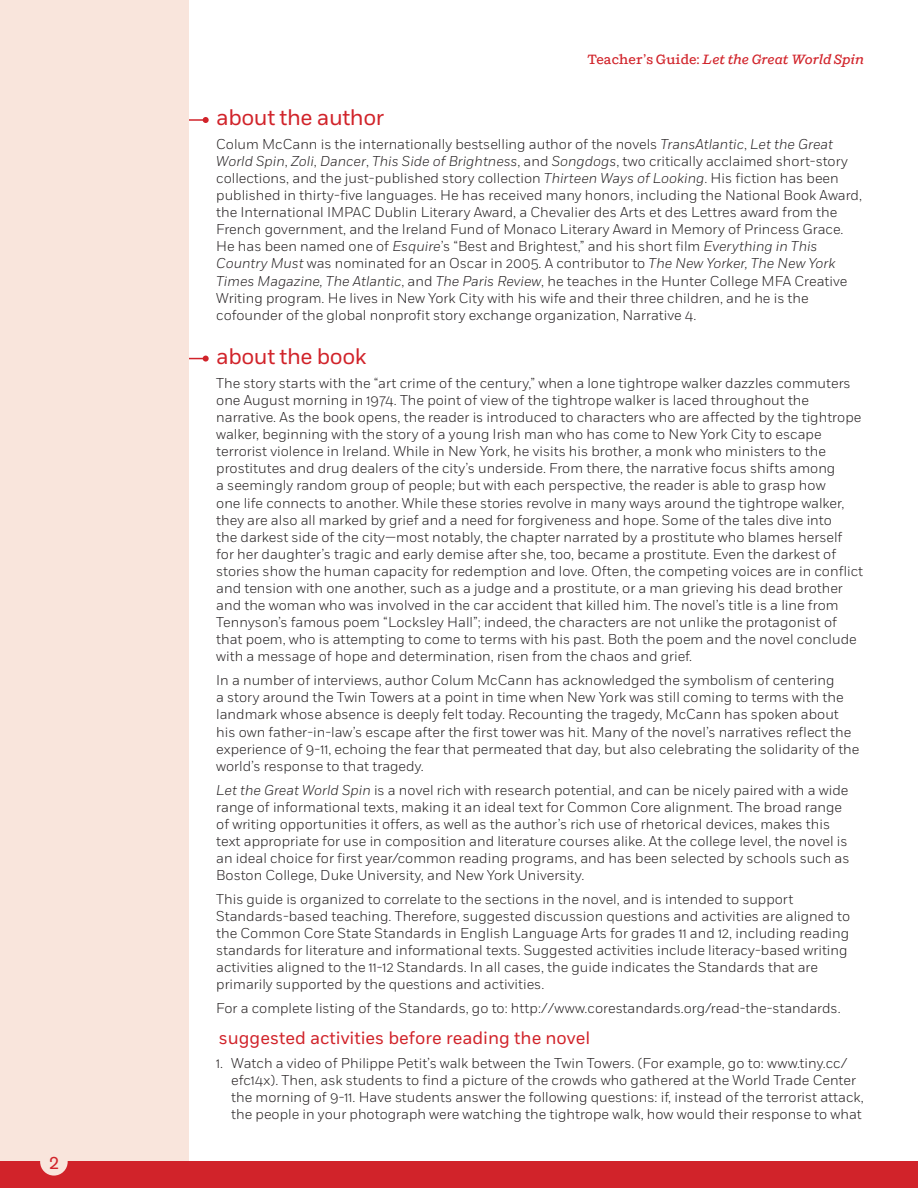
<style>
.page{position:relative;width:918px;height:1188px;background:#fff}
.page>*{position:absolute;margin:0;border:0;box-sizing:border-box;transform-origin:0 0}
.t1{font:22.5px "Fort";letter-spacing:-.02em;color:#d1232a}
.t2{font:18px "Fort";color:#d1232a}
.t3{font:18px "Akzidenz Grotesk BE";color:#d1232a}
.t4{font:300 14.25px/17.1px "Fort";color:#231f20}
.t5{font:italic 500 13.5px "Shift";color:#d1232a}
.s1{font-style:normal}
.s2{font-style:italic}
</style>
<div class="page">
<hr style="left:140px;top:119px;width:66px;height:2px;background:#d1232a">
<svg style="left:203px;top:117px;width:6px;height:6px"></svg>
<hr style="left:140px;top:358px;width:66px;height:1px;background:#d1232a">
<svg style="left:203px;top:356px;width:6px;height:6px"></svg>
<hr style="left:187px;top:0;width:2px;height:1188px;background:#d1232a">
<div style="left:0;top:0;width:188px;height:1167px;background:#f9e5dc"></div>
<div style="left:0;top:1162px;width:918px;height:26px;background:#d1232a"></div>
<div style="left:40px;top:1148px;width:28px;height:28px;background:#f9e5dc;border-radius:50%"></div>
<p class="t3" style="left:49px;top:1152px;width:12px">2</p>
<p class="t5" style="left:587px;top:51px;width:278px"><span class="s1">Teacher’s Guide:</span> Let the Great World Spin</p>
<h1 class="t1" style="left:216px;top:104px;width:170px">about the author</h1>
<p class="t4" style="left:216px;top:135px;width:647px">Colum McCann is the internationally bestselling author of the novels <span class="s2">TransAtlantic</span>, <span class="s2">Let the Great World Spin</span>, <span class="s2">Zoli</span>, <span class="s2">Dancer</span>, <span class="s2">This Side of Brightness</span>, and <span class="s2">Songdogs</span>, two critically acclaimed short-story collections, and the just-published story collection <span class="s2">Thirteen Ways of Looking</span>. His fiction has been published in thirty-five languages. He has received many honors, including the National Book Award, the International IMPAC Dublin Literary Award, a Chevalier des Arts et des Lettres award from the French government, and the Ireland Fund of Monaco Literary Award in Memory of Princess Grace.<br>He has been named one of <span class="s2">Esquire</span>’s “Best and Brightest,” and his short film <span class="s2">Everything in This Country Must</span> was nominated for an Oscar in 2005. A contributor to <span class="s2">The New Yorker, The New York Times Magazine, The Atlantic</span>, and <span class="s2">The Paris Review</span>, he teaches in the Hunter College MFA Creative Writing program. He lives in New York City with his wife and their three children, and he is the cofounder of the global nonprofit story exchange organization, Narrative 4.</p>
<h1 class="t1" style="left:216px;top:343px;width:152px">about the book</h1>
<p class="t4" style="left:216px;top:374px;width:648px">The story starts with the “art crime of the century,” when a lone tightrope walker dazzles commuters one August morning in 1974. The point of view of the tightrope walker is laced throughout the narrative. As the book opens, the reader is introduced to characters who are affected by the tightrope walker, beginning with the story of a young Irish man who has come to New York City to escape terrorist violence in Ireland. While in New York, he visits his brother, a monk who ministers to the prostitutes and drug dealers of the city’s underside. From there, the narrative focus shifts among<br>a seemingly random group of people; but with each perspective, the reader is able to grasp how<br>one life connects to another. While these stories revolve in many ways around the tightrope walker, they are also all marked by grief and a need for forgiveness and hope. Some of the tales dive into<br>the darkest side of the city—most notably, the chapter narrated by a prostitute who blames herself for her daughter’s tragic and early demise after she, too, became a prostitute. Even the darkest of stories show the human capacity for redemption and love. Often, the competing voices are in conflict and tension with one another, such as a judge and a prostitute, or a man grieving his dead brother and the woman who was involved in the car accident that killed him. The novel’s title is a line from Tennyson’s famous poem “Locksley Hall”; indeed, the characters are not unlike the protagonist of that poem, who is attempting to come to terms with his past. Both the poem and the novel conclude with a message of hope and determination, risen from the chaos and grief.</p>
<p class="t4" style="left:216px;top:672px;width:645px">In a number of interviews, author Colum McCann has acknowledged the symbolism of centering<br>a story around the Twin Towers at a point in time when New York was still coming to terms with the landmark whose absence is deeply felt today. Recounting the tragedy, McCann has spoken about his own father-in-law’s escape after the first tower was hit. Many of the novel’s narratives reflect the experience of 9-11, echoing the fear that permeated that day, but also celebrating the solidarity of the world’s response to that tragedy.</p>
<p class="t4" style="left:216px;top:781px;width:635px"><span class="s2">Let the Great World Spin</span> is a novel rich with research potential, and can be nicely paired with a wide range of informational texts, making it an ideal text for Common Core alignment. The broad range of writing opportunities it offers, as well as the author’s rich use of rhetorical devices, makes this text appropriate for use in composition and literature courses alike. At the college level, the novel is an ideal choice for first year/common reading programs, and has been selected by schools such as Boston College, Duke University, and New York University.</p>
<p class="t4" style="left:216px;top:891px;width:635px">This guide is organized to correlate to the sections in the novel, and is intended to support Standards-based teaching. Therefore, suggested discussion questions and activities are aligned to the Common Core State Standards in English Language Arts for grades 11 and 12, including reading standards for literature and informational texts. Suggested activities include literacy-based writing activities aligned to the 11-12 Standards. In all cases, the guide indicates the Standards that are primarily supported by the questions and activities.</p>
<p class="t4" style="left:216px;top:1000px;width:626px">For a complete listing of the Standards, go to: http://www.corestandards.org/read-the-standards.</p>
<p class="t2" style="left:219px;top:1027px;width:373px">suggested activities before reading the novel</p>
<p class="t4" style="left:231px;top:1054px;width:634px;text-indent:-15px">1. Watch a video of Philippe Petit’s walk between the Twin Towers. (For example, go to: www.tiny.cc/ efc14x). Then, ask students to find a picture of the crowds who gathered at the World Trade Center the morning of 9-11. Have students answer the following questions: if, instead of the terrorist attack, the people in your photograph were watching the tightrope walk, how would their response to what</p>
</div>
